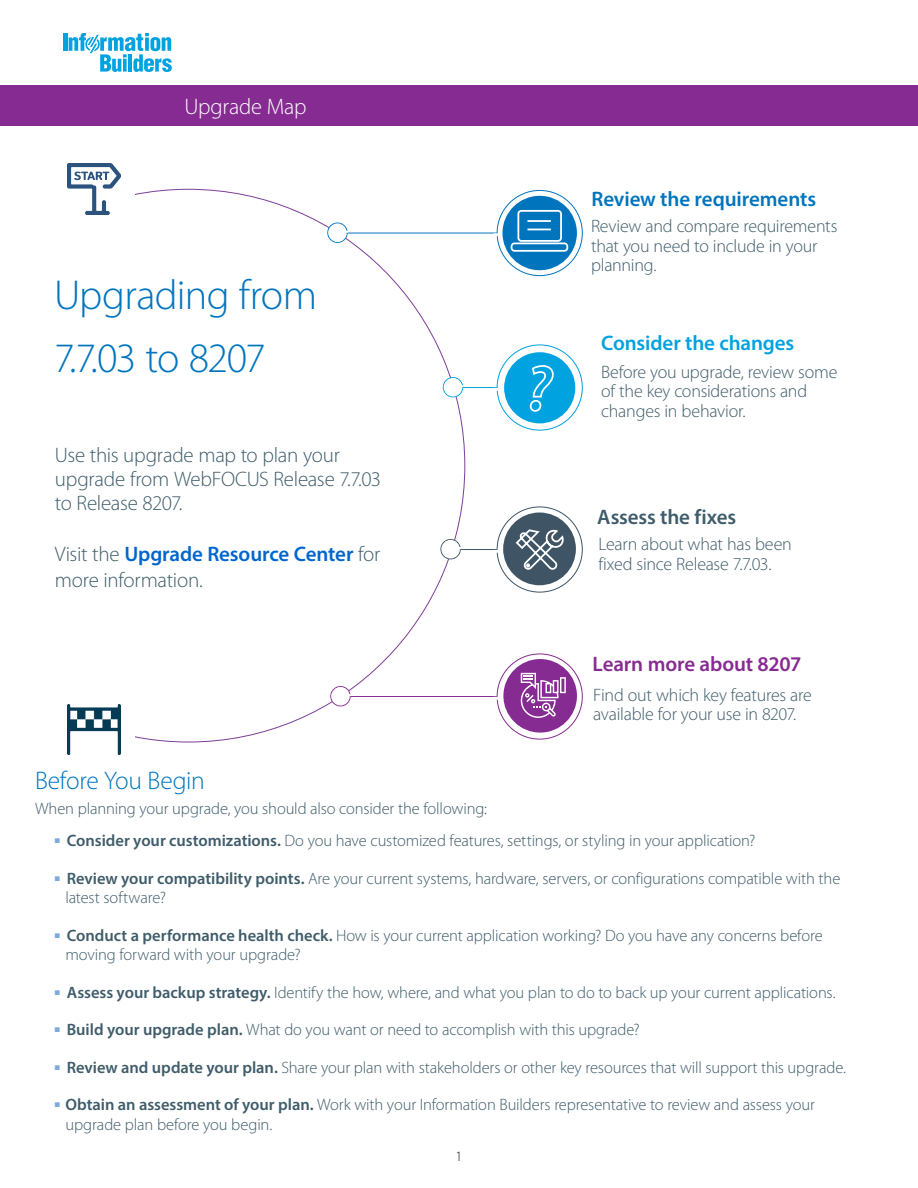
<style>
.page{position:relative;width:918px;height:1188px;background:#fff}
.page>*{position:absolute;margin:0;border:0;box-sizing:border-box;transform-origin:0 0}
.Upgrade_Map_title{font:300 42px "Myriad Pro";letter-spacing:-.02em;color:#0075be}
.Head_2{font:300 25.5px "Myriad Pro";letter-spacing:-.015em;color:#0075be}
.Top_Banner{font:300 22.5px "Myriad Pro";letter-spacing:-.01em;color:#fff}
.Upgrade_Map_descript{font:300 21px/24px "Myriad Pro";letter-spacing:-.015em;color:#3f5c6a}
.Upgrade_Map_descript-2{font:600 21px "Myriad Pro";letter-spacing:-.005em;color:#06c}
.Fixed-In_heading{font:600 21px "Myriad Pro";letter-spacing:-.005em;color:#0075be}
.t1{font:600 21px "Myriad Pro";letter-spacing:-.005em;color:#00a2df}
.t2{font:600 21px "Myriad Pro";letter-spacing:-.005em;color:#862b91}
.t3{font:600 21px "Myriad Pro";letter-spacing:-.005em;color:#3f5c6a}
.Body_12pt{font:300 18px/19.5px "Myriad Pro";letter-spacing:-.015em;color:#3f5c6a}
.Body_11pt{font:300 16.5px/19.5px "Myriad Pro";letter-spacing:-.01em;color:#3f5c6a}
.t4{font:300 14.25px "Myriad Pro";color:#231f20}
.s1{font-weight:300;color:#3f5c6a}
.s2{font-weight:600}
</style>
<div class="page">
<hr style="left:63px;top:33px;width:4px;height:18px;background:#00a2df">
<svg style="left:69px;top:33px;width:103px;height:39px"></svg>
<div style="left:0;top:86px;width:918px;height:40px;background:#862b91"></div>
<svg style="left:135px;top:189px;width:330px;height:553px"></svg>
<svg style="left:327px;top:223px;width:21px;height:20px"></svg>
<div style="left:328px;top:223px;width:19px;height:19px;background:#fff;border-radius:50%"></div>
<hr style="left:347px;top:233px;width:150px;height:1px;background:#0075be">
<div style="left:502px;top:196px;width:75px;height:74px;background:#0075be;border-radius:50%"></div>
<svg style="left:510px;top:209px;width:59px;height:43px"></svg>
<hr style="left:461px;top:549px;width:36px;height:1px;background:#3f5465">
<div style="left:503px;top:513px;width:73px;height:72px;background:#3f5465;border-radius:50%"></div>
<svg style="left:515px;top:529px;width:48px;height:41px"></svg>
<svg style="left:330px;top:686px;width:21px;height:20px"></svg>
<div style="left:331px;top:687px;width:19px;height:19px;background:#fff;border-radius:50%"></div>
<hr style="left:350px;top:696px;width:147px;height:1px;background:#862b91">
<div style="left:503px;top:659px;width:74px;height:74px;background:#862b91;border-radius:50%"></div>
<svg style="left:521px;top:673px;width:45px;height:45px"></svg>
<svg style="left:443px;top:377px;width:20px;height:20px"></svg>
<div style="left:444px;top:378px;width:18px;height:19px;background:#fff;border-radius:50%"></div>
<hr style="left:462px;top:387px;width:35px;height:1px;background:#00a2df">
<svg style="left:440px;top:539px;width:21px;height:20px"></svg>
<div style="left:504px;top:352px;width:71px;height:71px;background:#00a2df;border-radius:50%"></div>
<svg style="left:529px;top:365px;width:25px;height:47px"></svg>
<div style="left:441px;top:540px;width:19px;height:19px;background:#fff;border-radius:50%"></div>
<img style="left:67px;top:705px;width:53px;height:50px">
<img style="left:67px;top:163px;width:53px;height:52px">
<p class="Top_Banner" style="left:184px;top:94px;width:123px">Upgrade Map</p>
<p class="Upgrade_Map_title" style="left:54px;top:272px;width:265px">Upgrading from</p>
<p class="Upgrade_Map_title" style="left:54px;top:335px;width:213px">7.7.03 to 8207</p>
<p class="Upgrade_Map_descript" style="left:55px;top:443px;width:328px">Use this upgrade map to plan your upgrade from WebFOCUS Release 7.7.03 to Release 8207.</p>
<p class="Upgrade_Map_descript-2" style="left:55px;top:541px;width:327px"><span class="s1">Visit the</span> Upgrade Resource Center <span class="s1">for</span></p>
<p class="Upgrade_Map_descript" style="left:55px;top:568px;width:149px">more information.</p>
<p class="Head_2" style="left:35px;top:767px;width:171px">Before You Begin</p>
<p class="Body_11pt" style="left:35px;top:799px;width:453px">When planning your upgrade, you should also consider the following:</p>
<p class="Fixed-In_heading" style="left:592px;top:185px;width:226px">Review the requirements</p>
<p class="Body_12pt" style="left:591px;top:217px;width:248px">Review and compare requirements that you need to include in your planning.</p>
<p class="t1" style="left:601px;top:330px;width:195px">Consider the changes</p>
<p class="Body_12pt" style="left:601px;top:362px;width:238px">Before you upgrade, review some of the key considerations and changes in behavior.</p>
<p class="t3" style="left:597px;top:503px;width:140px">Assess the fixes</p>
<p class="Body_12pt" style="left:599px;top:535px;width:195px">Learn about what has been fixed since Release 7.7.03.</p>
<p class="t2" style="left:592px;top:650px;width:210px">Learn more about 8207</p>
<p class="Body_12pt" style="left:593px;top:685px;width:220px">Find out which key features are available for your use in 8207.</p>
<p class="Body_11pt" style="left:55px;top:831px;width:702px"><sup>■</sup> <span class="s2">Consider your customizations.</span> Do you have customized features, settings, or styling in your application?</p>
<p class="Body_11pt" style="left:65px;top:869px;width:776px;text-indent:-10px"><sup>■</sup> <span class="s2">Review your compatibility points.</span> Are your current systems, hardware, servers, or configurations compatible with the latest software?</p>
<p class="Body_11pt" style="left:65px;top:926px;width:759px;text-indent:-10px"><sup>■</sup> <span class="s2">Conduct a performance health check.</span> How is your current application working? Do you have any concerns before moving forward with your upgrade?</p>
<p class="Body_11pt" style="left:55px;top:983px;width:782px"><sup>■</sup> <span class="s2">Assess your backup strategy.</span> Identify the how, where, and what you plan to do to back up your current applications.</p>
<p class="Body_11pt" style="left:55px;top:1020px;width:586px"><sup>■</sup> <span class="s2">Build your upgrade plan.</span> What do you want or need to accomplish with this upgrade?</p>
<p class="Body_11pt" style="left:55px;top:1058px;width:793px"><sup>■</sup> <span class="s2">Review and update your plan.</span> Share your plan with stakeholders or other key resources that will support this upgrade.</p>
<p class="Body_11pt" style="left:65px;top:1095px;width:751px;text-indent:-10px"><sup>■</sup> <span class="s2">Obtain an assessment of your plan.</span> Work with your Information Builders representative to review and assess your upgrade plan before you begin.</p>
<p class="t4" style="left:456px;top:1148px;width:8px">1</p>
</div>
